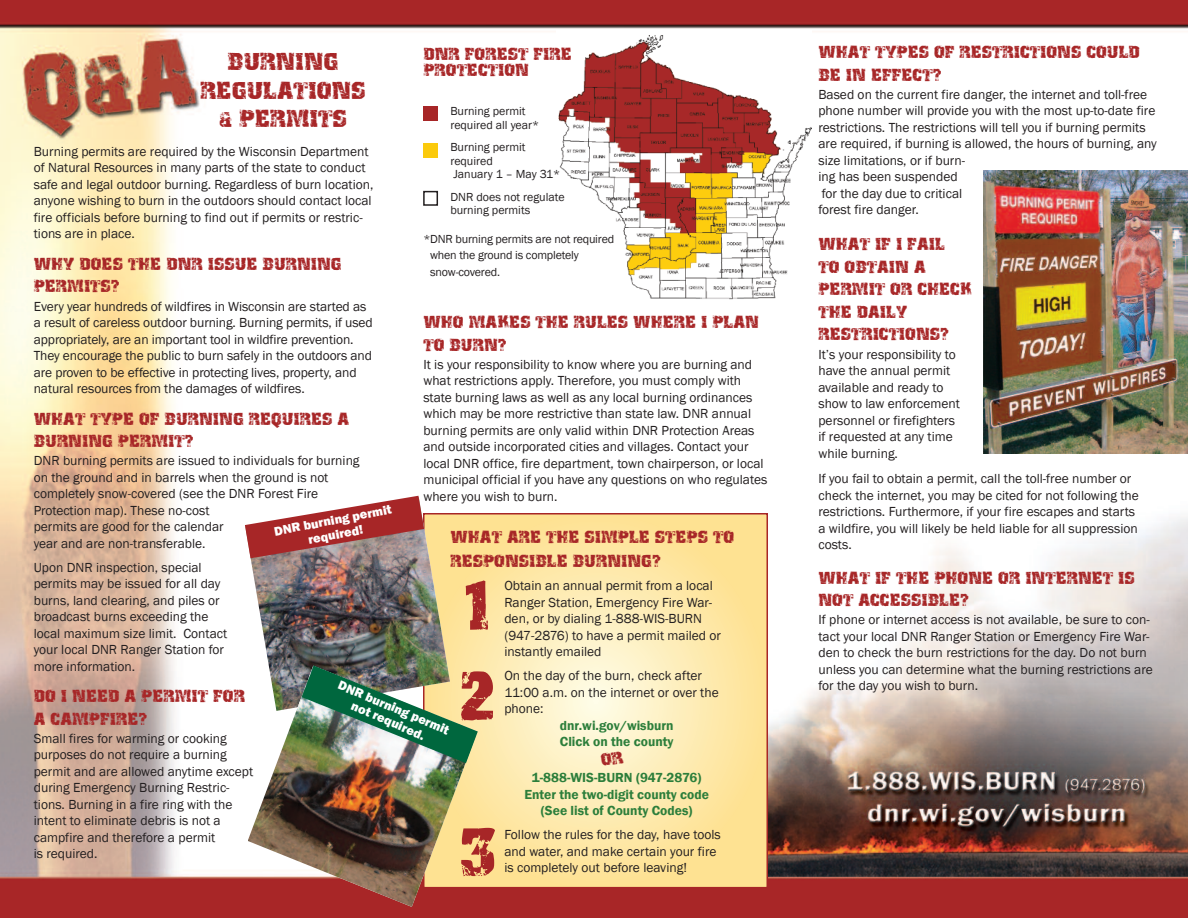
<style>
.page{position:relative;width:1188px;height:918px;background:#fff}
.page>*{position:absolute;margin:0;border:0;box-sizing:border-box;transform-origin:0 0}
.t1{font:58.95px "Distress";color:#a72627}
.t2{font:21px/28.7px "Distress";color:#a72627;text-align:center}
.t3{font:15px/22.5px "Distress";color:#a72627}
.t4{font:13.5px/16.5px "Franklin Gothic";color:#231f20}
.t5{font:600 13.5px/16.5px "Franklin Gothic";color:#2c7e3b}
.t6{font:800 12.9px/14.5px "Franklin Gothic";color:#fff;text-align:center}
.t7{font:12px/13.5px "Franklin Gothic";color:#231f20}
</style>
<div class="page">
<img style="left:0;top:0;width:1188px;height:918px">
<svg style="left:450px;top:516px;width:315px;height:369px;background:#fde9ab"></svg>
<div style="left:423px;top:513px;width:345px;height:375px;border:2px solid #a72627"></div>
<div style="left:423px;top:103px;width:24px;height:21px;background:#fff"></div>
<div style="left:423px;top:141px;width:24px;height:30px;background:#fff"></div>
<div style="left:423px;top:188px;width:24px;height:20px;background:#fff"></div>
<div style="left:423px;top:106px;width:15px;height:15px;background:#a72627"></div>
<div style="left:423px;top:143px;width:15px;height:15px;background:#fbca0c"></div>
<div style="left:423px;top:191px;width:15px;height:15px;border:2px solid #231f20"></div>
<img style="left:557px;top:30px;width:254px;height:276px">
<img style="left:245px;top:497px;width:205px;height:214px">
<svg style="left:245px;top:496px;width:179px;height:62px"></svg>
<img style="left:248px;top:666px;width:229px;height:241px">
<img style="left:302px;top:666px;width:176px;height:97px">
<img style="left:984px;top:170px;width:204px;height:284px">
<svg style="left:600px;top:750px;width:24px;height:16px"></svg>
<h2 class="t2" style="left:200px;top:49px;width:167px">BURNING<br>REGULATIONS &amp; PERMITS</h2>
<p class="t3" style="left:423px;top:46px;width:150px;line-height:16.5px">DNR FOREST FIRE<br>PROTECTION</p>
<p class="t7" style="left:450px;top:104px;width:90px">Burning permit required all year*</p>
<p class="t7" style="left:450px;top:140px;width:111px">Burning permit required<br>January 1 – May 31*</p>
<p class="t7" style="left:450px;top:190px;width:116px">DNR does not regulate burning permits</p>
<p class="t7" style="left:430px;top:230px;width:186px;line-height:16.5px;text-indent:-7px">*DNR burning permits are not required when the ground is completely snow-covered.</p>
<p class="t3" style="left:423px;top:312px;width:337px">WHO MAKES THE RULES WHERE I PLAN<br>TO BURN?</p>
<p class="t4" style="left:423px;top:356px;width:345px">It is your responsibility to know where you are burning and what restrictions apply. Therefore, you must comply with state burning laws as well as any local burning ordinances which may be more restrictive than state law. DNR annual burning permits are only valid within DNR Protection Areas and outside incorporated cities and villages. Contact your local DNR office, fire department, town chairperson, or local municipal official if you have any questions on who regulates where you wish to burn.</p>
<p class="t3" style="left:450px;top:526px;width:285px;line-height:24px">WHAT ARE THE SIMPLE STEPS TO<br>RESPONSIBLE BURNING?</p>
<p class="t4" style="left:504px;top:578px;width:218px">Obtain an annual permit from a local<br>Ranger Station, Emergency Fire War&shy;den, or by dialing 1-888-WIS-BURN (947-2876) to have a permit mailed or instantly emailed</p>
<p class="t4" style="left:504px;top:668px;width:216px">On the day of the burn, check after<br>11:00 a.m. on the internet or over the phone:</p>
<p class="t5" style="left:560px;top:717px;width:115px">dnr.wi.gov/wisburn<br>Click on the county</p>
<p class="t5" style="left:524px;top:770px;width:186px;text-align:center">1-888-WIS-BURN (947-2876)<br>Enter the two-digit county code (See list of County Codes)</p>
<p class="t4" style="left:504px;top:827px;width:218px">Follow the rules for the day, have tools and water, and make certain your fire is completely out before leaving!</p>
<p class="t4" style="left:34px;top:143px;width:341px">Burning permits are required by the Wisconsin Department of Natural Resources in many parts of the state to conduct safe and legal outdoor burning. Regardless of burn location, anyone wishing to burn in the outdoors should contact local fire officials before burning to find out if permits or restric&shy;tions are in place.</p>
<p class="t3" style="left:34px;top:253px;width:310px">WHY DOES THE DNR ISSUE BURNING<br>PERMITS?</p>
<p class="t4" style="left:34px;top:298px;width:341px">Every year hundreds of wildfires in Wisconsin are started as a result of careless outdoor burning. Burning permits, if used appropriately, are an important tool in wildfire prevention.<br>They encourage the public to burn safely in the outdoors and are proven to be effective in protecting lives, property, and natural resources from the damages of wildfires.</p>
<p class="t3" style="left:34px;top:408px;width:317px">WHAT TYPE OF BURNING REqUIRES A<br>BURNING PERMIT?</p>
<p class="t4" style="left:34px;top:452px;width:327px">DNR burning permits are issued to individuals for burning on the ground and in barrels when the ground is not completely snow-covered (see the DNR Forest Fire Protection map). These no-cost<br>permits are good for the calendar<br>year and are non-transferable.</p>
<p class="t4" style="left:34px;top:559px;width:195px">Upon DNR inspection, special permits may be issued for all day burns, land clearing, and piles or broadcast burns exceeding the local maximum size limit. Contact your local DNR Ranger Station for more information.</p>
<p class="t3" style="left:34px;top:686px;width:213px">DO I NEED A PERMIT FOR<br>A CAMPFIRE?</p>
<p class="t4" style="left:34px;top:730px;width:221px">Small fires for warming or cooking purposes do not require a burning permit and are allowed anytime except during Emergency Burning Restric&shy;tions. Burning in a fire ring with the intent to eliminate debris is not a campfire and therefore a permit<br>is required.</p>
<p class="t6" style="left:273px;top:524px;width:121px;rotate:-11deg">DNR burning permit required!</p>
<h1 class="t1" style="left:463px;top:575px;width:28px">1</h1>
<h1 class="t1" style="left:459px;top:666px;width:38px">2</h1>
<p class="t6" style="left:342px;top:677px;width:121px;rotate:23deg">DNR burning permit not required.</p>
<h1 class="t1" style="left:459px;top:821px;width:40px">3</h1>
<p class="t3" style="left:818px;top:42px;width:323px">WHAT TYPES OF RESTRICTIONS COULD<br>BE IN EFFECT?</p>
<p class="t4" style="left:818px;top:86px;width:340px">Based on the current fire danger, the internet and toll-free phone number will provide you with the most up-to-date fire restrictions. The restrictions will tell you if burning permits are required, if burning is allowed, the hours of burning, any size limitations, or if burn-<br>ing has been suspended<br>for the day due to critical<br>forest fire danger.</p>
<p class="t3" style="left:818px;top:234px;width:155px">WHAT IF I FAIL<br>TO OBTAIN A<br>PERMIT OR CHECK<br>THE DAILY<br>RESTRICTIONS?</p>
<p class="t4" style="left:818px;top:346px;width:143px">It’s your responsibility to have the annual permit available and ready to show to law enforcement personnel or firefighters if requested at any time while burning.</p>
<p class="t4" style="left:818px;top:470px;width:322px">If you fail to obtain a permit, call the toll-free number or check the internet, you may be cited for not following the restrictions. Furthermore, if your fire escapes and starts a wildfire, you will likely be held liable for all suppression costs.</p>
<p class="t3" style="left:818px;top:567px;width:318px">WHAT IF THE PHONE OR INTERNET IS<br>NOT ACCESSIBLE?</p>
<p class="t4" style="left:818px;top:611px;width:336px">If phone or internet access is not available, be sure to con&shy;tact your local DNR Ranger Station or Emergency Fire War&shy;den to check the burn restrictions for the day. Do not burn unless you can determine what the burning restrictions are for the day you wish to burn.</p>
</div>
